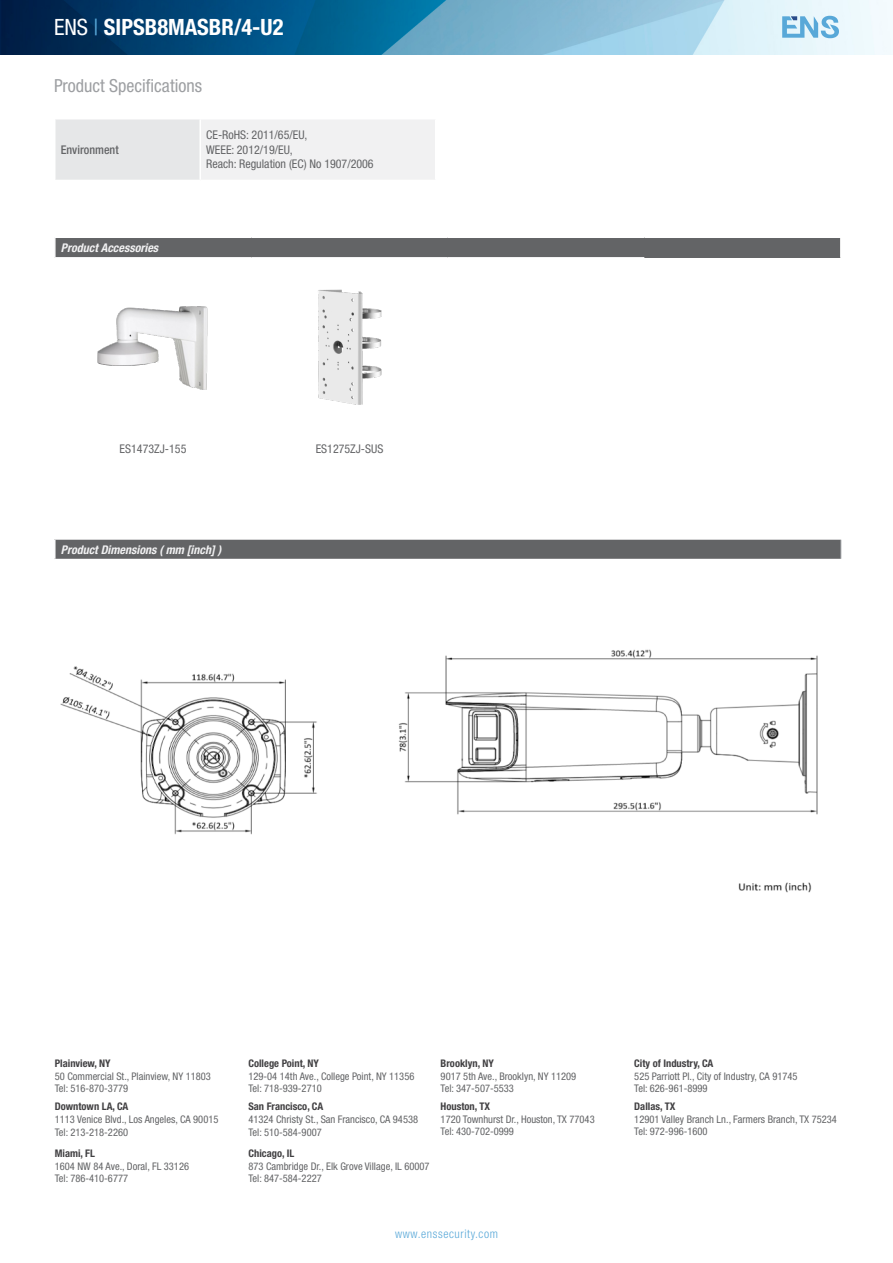
<style>
.page{position:relative;width:893px;height:1263px;background:#fff}
.page>*{position:absolute;margin:0;border:0;box-sizing:border-box;transform-origin:0 0}
.t1{font:700 condensed 22.5px "Helvetica Neue LT Std";color:#fff}
.t2{font:condensed 18px "Helvetica Neue LT Std";color:#9d9fa2}
.t3{font:condensed 12px/14.4px "Helvetica Neue LT Std";color:#636466}
.t4{font:italic 700 condensed 12px "Helvetica Neue LT Std";color:#f1f1f2}
.t5{font:300 condensed 12px "Helvetica Neue LT Std";letter-spacing:.05em;color:#58a8d8}
.t6{font:500 condensed 12px "Helvetica Neue LT Std";color:#636466}
.t7{font:condensed 10.5px/12.6px "Helvetica Neue LT Std";color:#636466}
.t8{font:700 condensed 10.5px "Helvetica Neue LT Std";color:#414042}
.s1{font-weight:400}
.s2{font-weight:400;color:#58a8d8}
</style>
<div class="page">
<div style="left:55px;top:237px;width:786px;height:21px;background:#636466"></div>
<hr style="left:54px;top:236px;width:197px;height:2px;background:#fff">
<svg style="left:55px;top:238px;width:1px;height:19px"></svg>
<hr style="left:251px;top:236px;width:197px;height:2px;background:#fff">
<hr style="left:448px;top:236px;width:196px;height:2px;background:#fff">
<hr style="left:644px;top:236px;width:198px;height:2px;background:#fff">
<hr style="left:54px;top:257px;width:197px;height:2px;background:#fff">
<hr style="left:251px;top:257px;width:197px;height:2px;background:#fff">
<hr style="left:840px;top:238px;width:2px;height:20px;background:#fff">
<hr style="left:448px;top:257px;width:196px;height:2px;background:#fff">
<img style="left:97px;top:306px;width:111px;height:83px">
<img style="left:318px;top:289px;width:64px;height:116px">
<div style="left:55px;top:539px;width:786px;height:20px;background:#636466"></div>
<svg style="left:840px;top:540px;width:1px;height:19px"></svg>
<hr style="left:54px;top:538px;width:787px;height:2px;background:#fff">
<svg style="left:54px;top:540px;width:2px;height:19px"></svg>
<img style="left:0;top:0;width:893px;height:54px">
<svg style="left:782px;top:16px;width:57px;height:22px"></svg>
<div style="left:55px;top:119px;width:145px;height:61px;background:#e6e7e8"></div>
<div style="left:200px;top:119px;width:236px;height:61px;background:#f1f1f2"></div>
<hr style="left:54px;top:119px;width:2px;height:61px;background:#fff">
<hr style="left:199px;top:119px;width:2px;height:61px;background:#fff">
<hr style="left:435px;top:119px;width:1px;height:61px;background:#fff">
<img style="left:60px;top:649px;width:758px;height:244px">
<h1 class="t1" style="left:54px;top:13px;width:231px"><span class="s1">ENS</span> <span class="s2">|</span> SIPSB8MASBR/4-U2</h1>
<h2 class="t2" style="left:54px;top:76px;width:150px">Product Specifications</h2>
<p class="t6" style="left:61px;top:142px;width:59px">Environment</p>
<p class="t4" style="left:61px;top:240px;width:99px">Product Accessories</p>
<p class="t3" style="left:206px;top:128px;width:169px">CE-RoHS: 2011/65/EU,<br>WEEE: 2012/19/EU,<br>Reach: Regulation (EC) No 1907/2006</p>
<p class="t3" style="left:120px;top:441px;width:68px">ES1473ZJ-155</p>
<p class="t3" style="left:316px;top:441px;width:69px">ES1275ZJ-SUS</p>
<p class="t4" style="left:61px;top:542px;width:162px">Product Dimensions ( mm [inch] )</p>
<p class="t8" style="left:55px;top:1057px;width:57px">Plainview, NY</p>
<p class="t7" style="left:55px;top:1070px;width:158px">50 Commercial St., Plainview, NY 11803<br>Tel: 516-870-3779</p>
<p class="t8" style="left:55px;top:1100px;width:75px">Downtown LA, CA</p>
<p class="t7" style="left:55px;top:1113px;width:165px">1113 Venice Blvd., Los Angeles, CA 90015<br>Tel: 213-218-2260</p>
<p class="t8" style="left:55px;top:1147px;width:42px">Miami, FL</p>
<p class="t7" style="left:55px;top:1159px;width:136px">1604 NW 84 Ave., Doral, FL 33126<br>Tel: 786-410-6777</p>
<p class="t8" style="left:248px;top:1057px;width:72px">College Point, NY</p>
<p class="t7" style="left:248px;top:1070px;width:167px">129-04 14th Ave., College Point, NY 11356<br>Tel: 718-939-2710</p>
<p class="t8" style="left:248px;top:1100px;width:76px">San Francisco, CA</p>
<p class="t7" style="left:248px;top:1113px;width:171px">41324 Christy St., San Francisco, CA 94538<br>Tel: 510-584-9007</p>
<p class="t8" style="left:248px;top:1147px;width:47px">Chicago, IL</p>
<p class="t7" style="left:248px;top:1159px;width:183px">873 Cambridge Dr., Elk Grove Village, IL 60007<br>Tel: 847-584-2227</p>
<p class="t8" style="left:441px;top:1057px;width:55px">Brooklyn, NY</p>
<p class="t7" style="left:441px;top:1070px;width:137px">9017 5th Ave., Brooklyn, NY 11209<br>Tel: 347-507-5533</p>
<p class="t8" style="left:441px;top:1100px;width:51px">Houston, TX</p>
<p class="t7" style="left:441px;top:1113px;width:156px">1720 Townhurst Dr., Houston, TX 77043<br>Tel: 430-702-0999</p>
<p class="t5" style="left:395px;top:1226px;width:104px">www.enssecurity.com</p>
<p class="t8" style="left:634px;top:1057px;width:81px">City of Industry, CA</p>
<p class="t7" style="left:634px;top:1070px;width:165px">525 Parriott Pl., City of Industry, CA 91745<br>Tel: 626-961-8999</p>
<p class="t8" style="left:634px;top:1100px;width:43px">Dallas, TX</p>
<p class="t7" style="left:634px;top:1113px;width:204px">12901 Valley Branch Ln., Farmers Branch, TX 75234<br>Tel: 972-996-1600</p>
</div>
